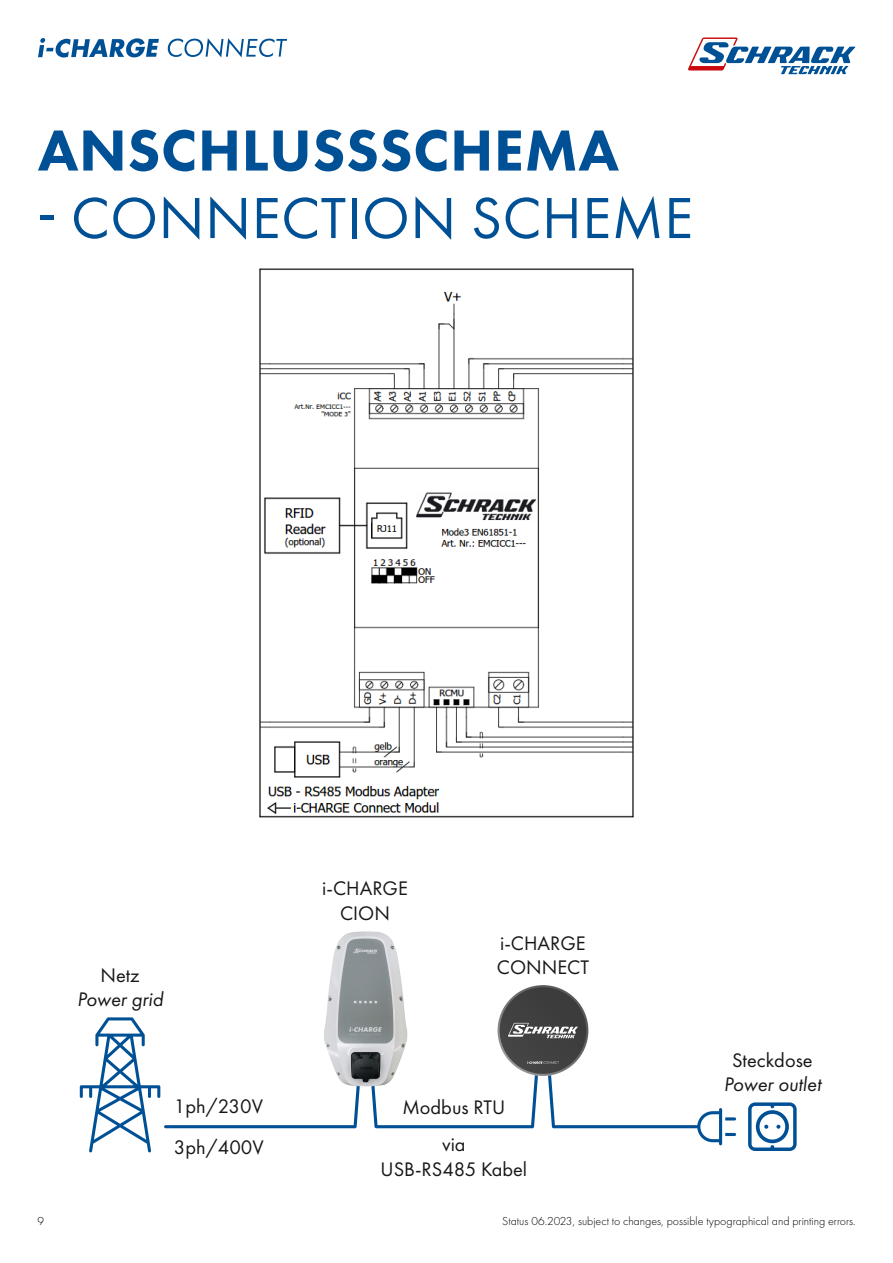
<style>
.page{position:relative;width:893px;height:1263px;background:#fff}
.page>*{position:absolute;margin:0;border:0;box-sizing:border-box;transform-origin:0 0}
.t1{font:60px "Futura PT";letter-spacing:.01em;color:#005096}
.t2{font:800 60px "Futura PT";letter-spacing:.01em;color:#005096}
.t3{font:20.4px/24.5px "Futura PT";color:#181716;text-align:center}
.t4{font:italic 20.4px "Futura PT";color:#181716}
.t5{font:300 12px "Futura PT";color:#000}
</style>
<div class="page">
<img style="left:259px;top:268px;width:375px;height:550px">
<svg style="left:748px;top:1102px;width:49px;height:49px"></svg>
<svg style="left:498px;top:985px;width:90px;height:91px"></svg>
<div style="left:500px;top:987px;width:86px;height:87px;background:#3d3d3d;border-radius:43px"></div>
<svg style="left:80px;top:1017px;width:656px;height:135px"></svg>
<img style="left:305px;top:931px;width:125px;height:159px">
<svg style="left:688px;top:38px;width:167px;height:36px"></svg>
<svg style="left:38px;top:38px;width:121px;height:20px"></svg>
<svg style="left:168px;top:38px;width:119px;height:19px"></svg>
<h1 class="t2" style="left:38px;top:113px;width:583px">ANSCHLUSSSCHEMA</h1>
<h1 class="t1" style="left:37px;top:182px;width:657px">- CONNECTION SCHEME</h1>
<p class="t3" style="left:101px;top:962px;width:41px">Netz</p>
<p class="t4" style="left:77px;top:987px;width:88px">Power grid</p>
<p class="t3" style="left:174px;top:1093px;width:91px">1ph/230V</p>
<p class="t3" style="left:174px;top:1135px;width:91px">3ph/400V</p>
<p class="t3" style="left:322px;top:876px;width:87px">i-CHARGE<br>CION</p>
<p class="t3" style="left:497px;top:930px;width:94px;text-align:left">i-CHARGE<br>CONNECT</p>
<p class="t3" style="left:402px;top:1088px;width:105px;line-height:37.3px">Modbus RTU via</p>
<p class="t3" style="left:381px;top:1157px;width:148px">USB-RS485 Kabel</p>
<p class="t3" style="left:732px;top:1047px;width:82px">Steckdose</p>
<p class="t4" style="left:724px;top:1072px;width:99px">Power outlet</p>
<p class="t5" style="left:38px;top:1215px;width:8px">9</p>
<p class="t5" style="left:502px;top:1215px;width:355px">Status 06.2023, subject to changes, possible typographical and printing errors.</p>
</div>
